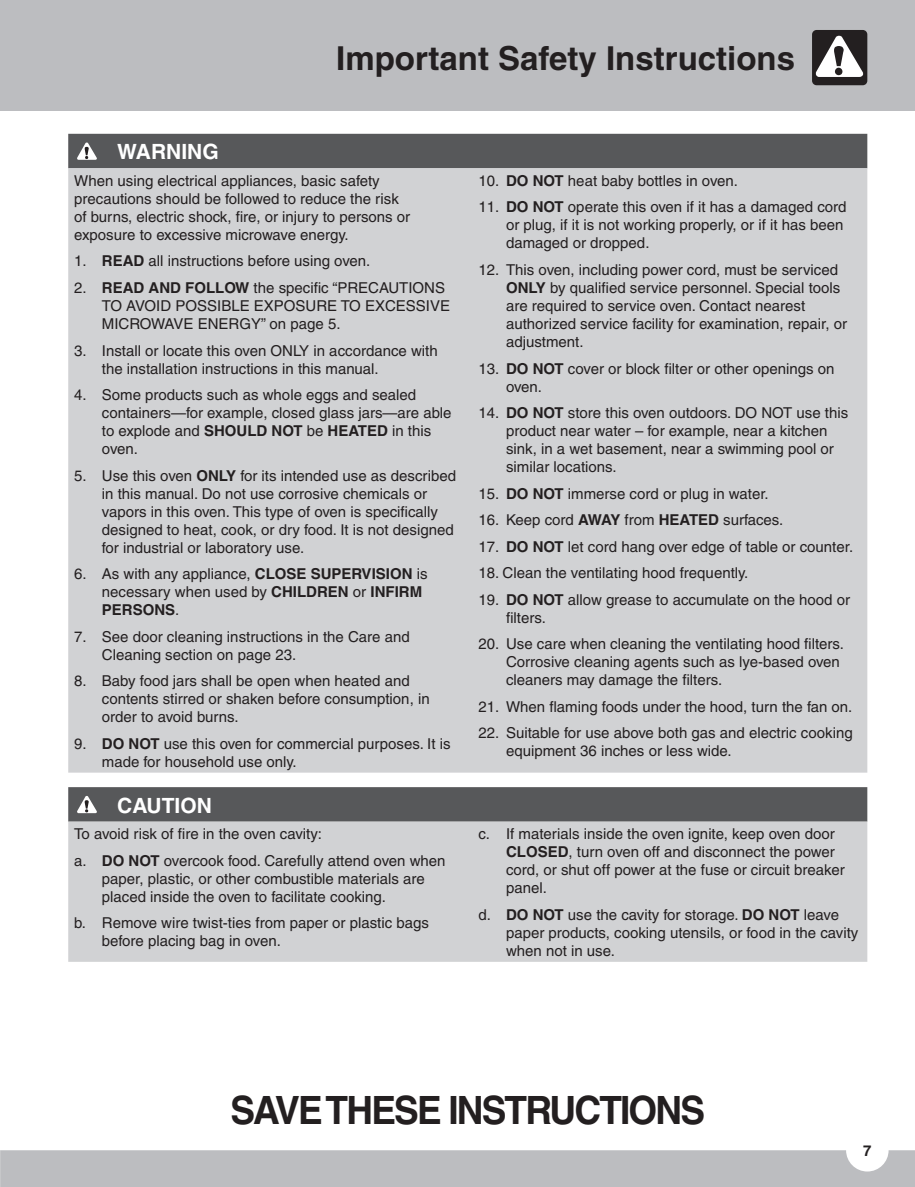
<style>
.page{position:relative;width:915px;height:1187px;background:#fff}
.page>*{position:absolute;margin:0;border:0;box-sizing:border-box;transform-origin:0 0}
.t1{font:700 39px "Helvetica";letter-spacing:-.05em;color:#231f20;scale:.95 1}
.t2{font:700 33px "Helvetica";color:#231f20}
.t3{font:700 21px "Helvetica";color:#fff}
.t4{font:15px/18px "Helvetica";color:#231f20}
.s1{font-weight:700}
</style>
<div class="page">
<div style="left:0;top:0;width:915px;height:111px;background:#bcbdc0"></div>
<div style="left:812px;top:30px;width:55px;height:55px;background:#231f20;border-radius:5px"></div>
<svg style="left:815px;top:35px;width:49px;height:42px"></svg>
<div style="left:68px;top:168px;width:799px;height:604px;background:#d1d2d4"></div>
<div style="left:68px;top:134px;width:799px;height:34px;background:#57585a"></div>
<div style="left:68px;top:821px;width:799px;height:141px;background:#d1d2d4"></div>
<div style="left:68px;top:787px;width:799px;height:34px;background:#57585a"></div>
<div style="left:0;top:1150px;width:915px;height:37px;background:#bcbdc0"></div>
<h2 class="t2" style="left:336px;top:39px;width:460px">Important Safety Instructions</h2>
<h3 class="t3" style="left:117px;top:139px;width:103px">WARNING</h3>
<p class="t4" style="left:74px;top:172px;width:337px">When using electrical appliances, basic safety precautions should be followed to reduce the risk of burns, electric shock, fire, or injury to persons or exposure to excessive microwave energy.</p>
<p class="t4" style="left:74px;top:252px;width:298px">1. <span class="s1">READ</span> all instructions before using oven.</p>
<p class="t4" style="left:102px;top:279px;width:350px;text-indent:-28px">2. <span class="s1">READ AND FOLLOW</span> the specific “PRECAUTIONS<br>TO AVOID POSSIBLE EXPOSURE TO EXCESSIVE<br>MICROWAVE ENERGY” on page 5.</p>
<p class="t4" style="left:102px;top:341px;width:337px;text-indent:-28px">3. Install or locate this oven ONLY in accordance with the installation instructions in this manual.</p>
<p class="t4" style="left:102px;top:386px;width:351px;text-indent:-28px">4. Some products such as whole eggs and sealed containers—for example, closed glass jars—are able to explode and <span class="s1">SHOULD NOT</span> be <span class="s1">HEATED</span> in this oven.</p>
<p class="t4" style="left:102px;top:466px;width:356px;text-indent:-28px">5. Use this oven <span class="s1">ONLY</span> for its intended use as described in this manual. Do not use corrosive chemicals or vapors in this oven. This type of oven is specifically designed to heat, cook, or dry food. It is not designed for industrial or laboratory use.</p>
<p class="t4" style="left:102px;top:565px;width:327px;text-indent:-28px">6. As with any appliance, <span class="s1">CLOSE SUPERVISION</span> is necessary when used by <span class="s1">CHILDREN</span> or <span class="s1">INFIRM<br>PERSONS</span>.</p>
<p class="t4" style="left:102px;top:627px;width:309px;text-indent:-28px">7. See door cleaning instructions in the Care and<br>Cleaning section on page 23.</p>
<p class="t4" style="left:102px;top:672px;width:329px;text-indent:-28px">8. Baby food jars shall be open when heated and contents stirred or shaken before consumption, in order to avoid burns.</p>
<p class="t4" style="left:102px;top:734px;width:350px;text-indent:-28px">9. <span class="s1">DO NOT</span> use this oven for commercial purposes. It is made for household use only.</p>
<h3 class="t3" style="left:117px;top:792px;width:96px">CAUTION</h3>
<p class="t4" style="left:74px;top:820px;width:373px;line-height:26.5px">To avoid risk of fire in the oven cavity:<br>a. <span class="s1">DO NOT</span> overcook food. Carefully attend oven when</p>
<p class="t4" style="left:102px;top:869px;width:324px">paper, plastic, or other combustible materials are placed inside the oven to facilitate cooking.</p>
<p class="t4" style="left:102px;top:914px;width:328px;text-indent:-28px">b. Remove wire twist-ties from paper or plastic bags before placing bag in oven.</p>
<p class="t4" style="left:478px;top:172px;width:261px">10. <span class="s1">DO NOT</span> heat baby bottles in oven.</p>
<p class="t4" style="left:506px;top:198px;width:342px;text-indent:-28px">11. <span class="s1">DO NOT</span> operate this oven if it has a damaged cord or plug, if it is not working properly, or if it has been damaged or dropped.</p>
<p class="t4" style="left:506px;top:261px;width:342px;text-indent:-28px">12. This oven, including power cord, must be serviced <span class="s1">ONLY</span> by qualified service personnel. Special tools are required to service oven. Contact nearest authorized service facility for examination, repair, or adjustment.</p>
<p class="t4" style="left:506px;top:359px;width:330px;text-indent:-28px">13. <span class="s1">DO NOT</span> cover or block filter or other openings on oven.</p>
<p class="t4" style="left:506px;top:404px;width:344px;text-indent:-28px">14. <span class="s1">DO NOT</span> store this oven outdoors. DO NOT use this product near water – for example, near a kitchen sink, in a wet basement, near a swimming pool or similar locations.</p>
<p class="t4" style="left:478px;top:484px;width:292px">15. <span class="s1">DO NOT</span> immerse cord or plug in water.</p>
<p class="t4" style="left:478px;top:511px;width:306px">16. Keep cord <span class="s1">AWAY</span> from <span class="s1">HEATED</span> surfaces.</p>
<p class="t4" style="left:478px;top:537px;width:376px">17. <span class="s1">DO NOT</span> let cord hang over edge of table or counter.</p>
<p class="t4" style="left:478px;top:564px;width:271px">18. Clean the ventilating hood frequently.</p>
<p class="t4" style="left:506px;top:590px;width:346px;text-indent:-28px">19. <span class="s1">DO NOT</span> allow grease to accumulate on the hood or filters.</p>
<p class="t4" style="left:506px;top:635px;width:339px;text-indent:-28px">20. Use care when cleaning the ventilating hood filters.<br>Corrosive cleaning agents such as lye-based oven cleaners may damage the filters.</p>
<p class="t4" style="left:478px;top:697px;width:375px">21. When flaming foods under the hood, turn the fan on.</p>
<p class="t4" style="left:506px;top:724px;width:348px;text-indent:-28px">22. Suitable for use above both gas and electric cooking equipment 36 inches or less wide.</p>
<p class="t4" style="left:506px;top:825px;width:340px;text-indent:-28px">c. If materials inside the oven ignite, keep oven door <span class="s1">CLOSED</span>, turn oven off and disconnect the power cord, or shut off power at the fuse or circuit breaker panel.</p>
<p class="t4" style="left:506px;top:905px;width:354px;text-indent:-28px">d. <span class="s1">DO NOT</span> use the cavity for storage. <span class="s1">DO NOT</span> leave paper products, cooking utensils, or food in the cavity when not in use.</p>
<h1 class="t1" style="left:230px;top:1086px;width:501px">SAVE THESE INSTRUCTIONS</h1>
</div>
